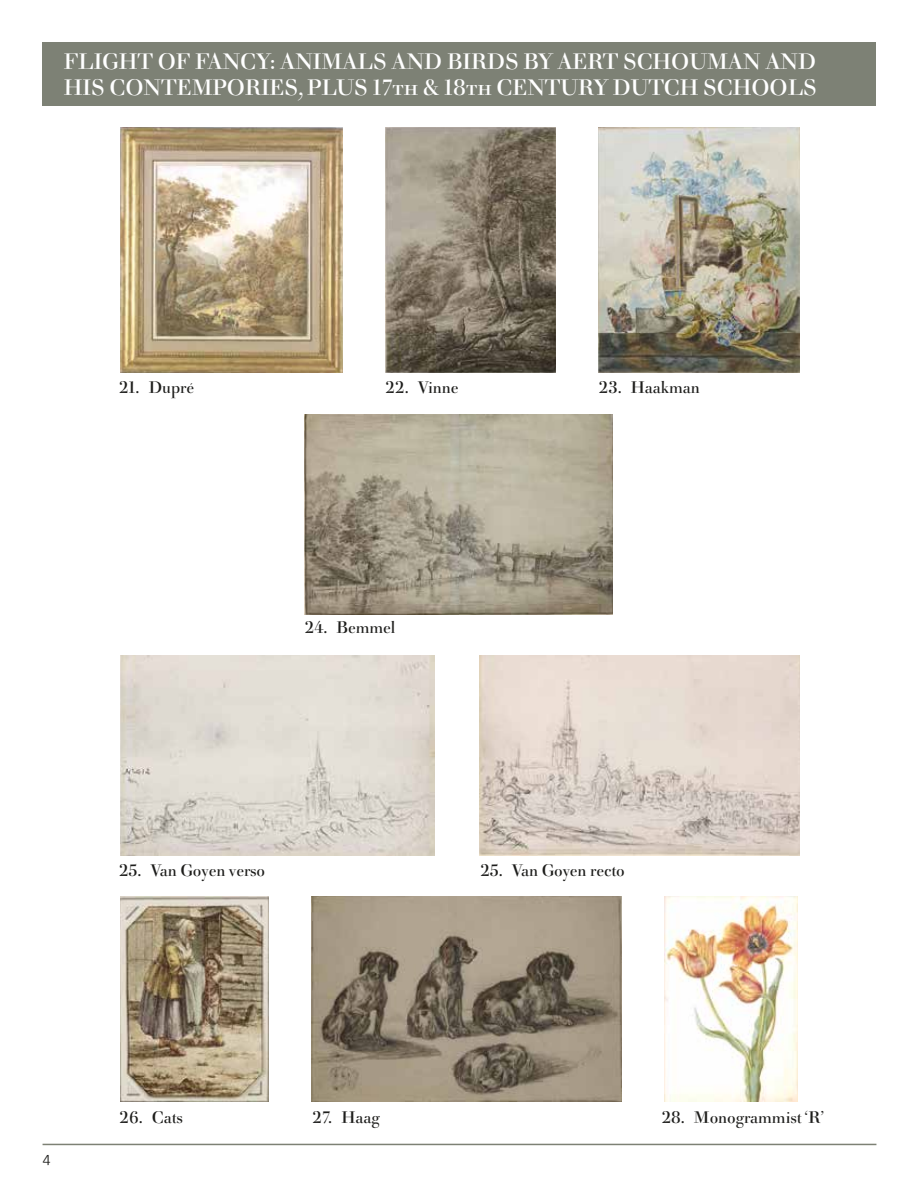
<style>
.page{position:relative;width:919px;height:1187px;background:#fff}
.page>*{position:absolute;margin:0;border:0;box-sizing:border-box;transform-origin:0 0}
.t1{font:24px/25.5px "Acanthus";color:#fff}
.t2{font:18px "Acanthus";color:#1d1d1b}
.t3{font:300 15px "Alber";color:#1d1d1b}
.s1{font-family:"Acanthus Small Caps"}
</style>
<div class="page">
<img style="left:120px;top:128px;width:222px;height:244px">
<img style="left:385px;top:127px;width:171px;height:245px">
<img style="left:598px;top:128px;width:201px;height:244px">
<img style="left:305px;top:415px;width:307px;height:199px">
<img style="left:120px;top:655px;width:315px;height:200px">
<img style="left:479px;top:655px;width:320px;height:200px">
<img style="left:120px;top:896px;width:149px;height:205px">
<img style="left:312px;top:896px;width:309px;height:205px">
<img style="left:664px;top:896px;width:133px;height:205px">
<div style="left:43px;top:43px;width:833px;height:63px;background:#7d8175"></div>
<hr style="left:43px;top:1143px;width:833px;height:2px;background:#7d8175">
<h1 class="t1" style="left:64px;top:50px;width:754px">FLIGHT OF FANCY: ANIMALS AND BIRDS BY AERT SCHOUMAN AND<br>HIS CONTEMPORIES, PLUS <span class="s1">17th</span> &amp; <span class="s1">18th</span> CENTURY DUTCH SCHOOLS</h1>
<p class="t2" style="left:119px;top:378px;width:76px"><span class="s1">21.</span> Dupré</p>
<p class="t2" style="left:385px;top:378px;width:74px"><span class="s1">22.</span> Vinne</p>
<p class="t2" style="left:598px;top:378px;width:103px"><span class="s1">23.</span> Haakman</p>
<p class="t2" style="left:305px;top:619px;width:92px"><span class="s1">24.</span> Bemmel</p>
<p class="t2" style="left:119px;top:861px;width:148px"><span class="s1">25.</span> Van Goyen verso</p>
<p class="t3" style="left:43px;top:1150px;width:10px">4</p>
<p class="t2" style="left:120px;top:1107px;width:65px"><span class="s1">26.</span> Cats</p>
<p class="t2" style="left:312px;top:1107px;width:69px"><span class="s1">27.</span> Haag</p>
<p class="t2" style="left:480px;top:861px;width:146px"><span class="s1">25.</span> Van Goyen recto</p>
<p class="t2" style="left:661px;top:1107px;width:164px"><span class="s1">28.</span> Monogrammist ‘R’</p>
</div>
